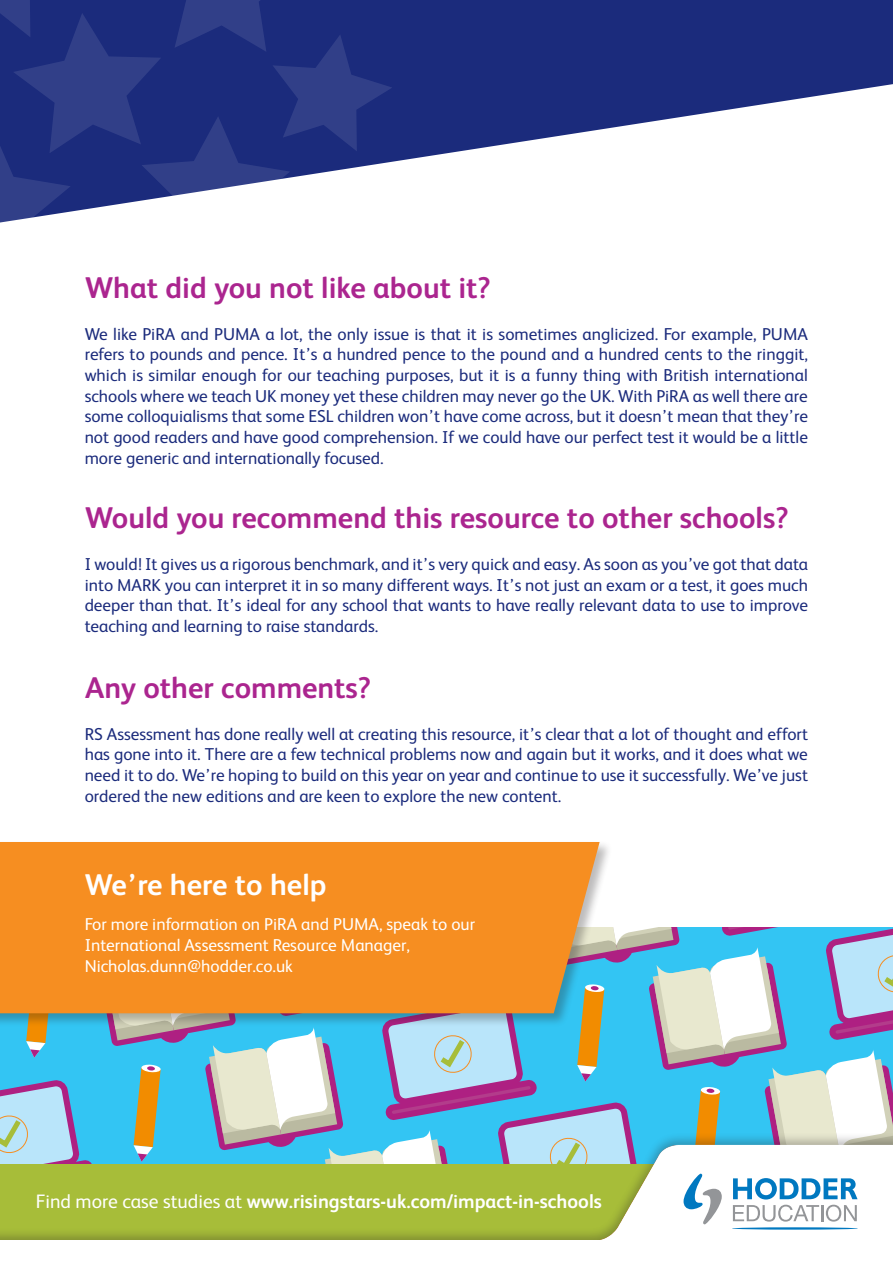
<style>
.page{position:relative;width:893px;height:1263px;background:#fff}
.page>*{position:absolute;margin:0;border:0;box-sizing:border-box;transform-origin:0 0}
.t1{font:700 30px "FS Albert";color:#ab258f}
.t2{font:700 30px "FS Albert";color:#fff}
.t3{font:700 19.5px "FS Albert";color:#fff}
.t4{font:17.25px/20.7px "FS Albert";color:#1b2b7c;text-align:justify}
.t5{font:17.25px/20.7px "FS Albert";color:#fff}
.s1{font-weight:400}
</style>
<div class="page">
<svg style="left:392px;top:0;width:501px;height:162px;fill:#1b2b7c"></svg>
<svg style="left:0;top:0;width:392px;height:223px;background:#404d91"></svg>
<div style="left:0;top:842px;width:600px;height:86px;background:#f68e21"></div>
<svg style="left:0;top:928px;width:893px;height:312px;background:#a4baa0"></svg>
<hr style="left:732px;top:1227px;width:126px;height:2px;background:#0078c0;border-radius:50%">
<p class="t1" style="left:85px;top:270px;width:407px">What did you not like about it?</p>
<p class="t4" style="left:85px;top:323px;width:725px">We like PiRA and PUMA a lot, the only issue is that it is sometimes anglicized. For example, PUMA refers to pounds and pence. It’s a hundred pence to the pound and a hundred cents to the ringgit, which is similar enough for our teaching purposes, but it is a funny thing with British international schools where we teach UK money yet these children may never go the UK. With PiRA as well there are some colloquialisms that some ESL children won’t have come across, but it doesn’t mean that they’re not good readers and have good comprehension. If we could have our perfect test it would be a little more generic and internationally focused.</p>
<p class="t1" style="left:85px;top:501px;width:705px">Would you recommend this resource to other schools?</p>
<p class="t4" style="left:85px;top:554px;width:725px">I would! It gives us a rigorous benchmark, and it’s very quick and easy. As soon as you’ve got that data into MARK you can interpret it in so many different ways. It’s not just an exam or a test, it goes much deeper than that. It’s ideal for any school that wants to have really relevant data to use to improve teaching and learning to raise standards.</p>
<p class="t1" style="left:85px;top:670px;width:288px">Any other comments?</p>
<p class="t4" style="left:85px;top:723px;width:725px">RS Assessment has done really well at creating this resource, it’s clear that a lot of thought and effort has gone into it. There are a few technical problems now and again but it works, and it does what we need it to do. We’re hoping to build on this year on year and continue to use it successfully. We’ve just ordered the new editions and are keen to explore the new content.</p>
<p class="t2" style="left:85px;top:868px;width:243px">We’re here to help</p>
<p class="t5" style="left:85px;top:914px;width:392px">For more information on PiRA and PUMA, speak to our<br>International Assessment Resource Manager,<br>Nicholas.dunn@hodder.co.uk</p>
<p class="t3" style="left:36px;top:1190px;width:568px"><span class="s1">Find more case studies at</span> www.risingstars-uk.com/impact-in-schools</p>
</div>
